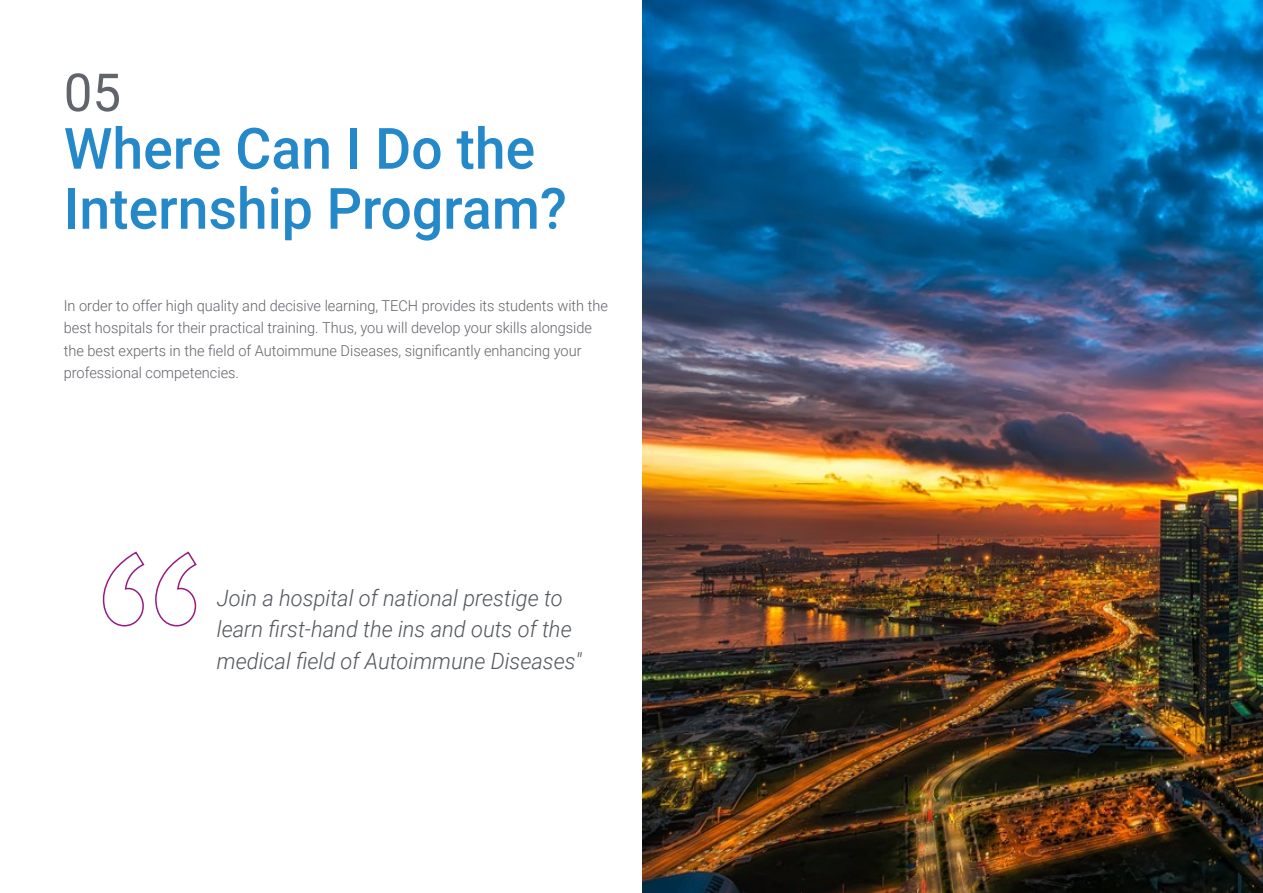
<style>
.page{position:relative;width:1263px;height:893px;background:#fff}
.page>*{position:absolute;margin:0;border:0;box-sizing:border-box;transform-origin:0 0}
.t1{font:500 57px/60px "Roboto";color:#2488c9}
.t2{font:52.5px "Roboto";color:#61646a}
.t3{font:italic 300 22.5px/31.5px "Roboto";color:#52555b}
.t4{font:300 15px/22.5px "Roboto";color:#61646a}
</style>
<div class="page">
<svg style="left:102px;top:551px;width:95px;height:76px"></svg>
<img style="left:642px;top:0;width:621px;height:893px">
<h2 class="t2" style="left:64px;top:56px;width:59px">05</h2>
<h1 class="t1" style="left:64px;top:116px;width:504px">Where Can I Do the<br>Internship Program?</h1>
<p class="t4" style="left:64px;top:293px;width:546px">In order to offer high quality and decisive learning, TECH provides its students with the best hospitals for their practical training. Thus, you will develop your skills alongside the best experts in the field of Autoimmune Diseases, significantly enhancing your professional competencies.</p>
<h3 class="t3" style="left:217px;top:581px;width:366px">Join a hospital of national prestige to learn first-hand the ins and outs of the medical field of Autoimmune Diseases"</h3>
</div>
